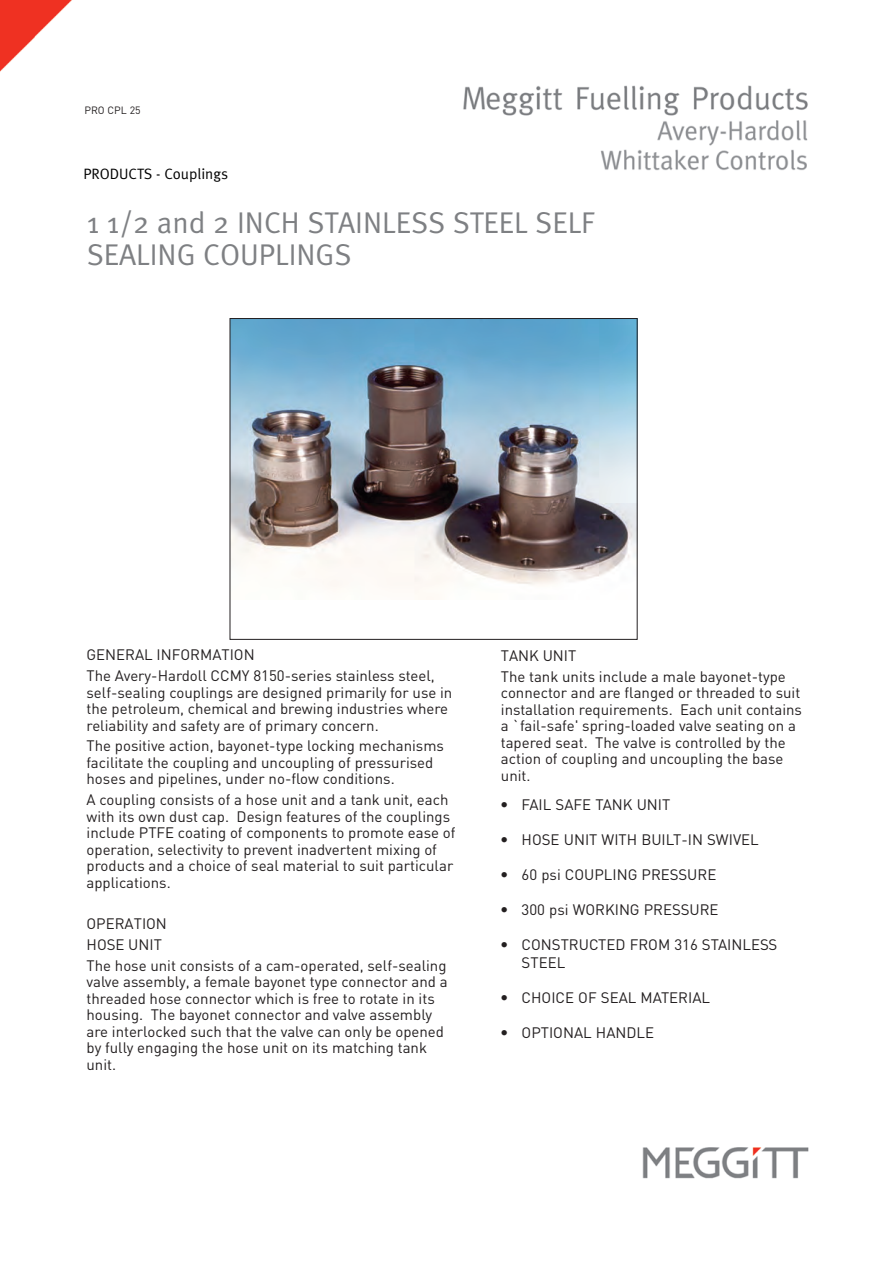
<style>
.page{position:relative;width:893px;height:1263px;background:#fff}
.page>*{position:absolute;margin:0;border:0;box-sizing:border-box;transform-origin:0 0}
.t1{font:30px/31.5px "Meta Normal";color:#7e8083}
.t2{font:15px/16.5px "DIN";color:#231f20}
.t3{font:15px "Meta Normal";color:#000}
.t4{font:10.5px "DIN";color:#231f20}
.s1{font-family:"Meta Normal"}
</style>
<div class="page">
<img style="left:232px;top:320px;width:404px;height:280px">
<div style="left:230px;top:318px;width:408px;height:322px;border:1px solid #231f20"></div>
<img style="left:463px;top:85px;width:345px;height:86px">
<img style="left:0;top:0;width:72px;height:72px">
<img style="left:642px;top:1147px;width:167px;height:32px">
<p class="t4" style="left:84px;top:103px;width:58px">PRO CPL 25</p>
<p class="t3" style="left:84px;top:165px;width:146px">PRODUCTS - Couplings</p>
<h1 class="t1" style="left:87px;top:207px;width:509px">1 1/2 and 2 INCH STAINLESS STEEL SELF<br>SEALING COUPLINGS</h1>
<p class="t2" style="left:87px;top:644px;width:350px;line-height:20.7px">GENERAL INFORMATION<br>The Avery-Hardoll CCMY 8150-series stainless steel,</p>
<p class="t2" style="left:87px;top:684px;width:367px">self-sealing couplings are designed primarily for use in the petroleum, chemical and brewing industries where reliability and safety are of primary concern.</p>
<p class="t2" style="left:87px;top:737px;width:359px">The positive action, bayonet-type locking mechanisms facilitate the coupling and uncoupling of pressurised hoses and pipelines, under no-flow conditions.</p>
<p class="t2" style="left:87px;top:791px;width:370px">A coupling consists of a hose unit and a tank unit, each with its own dust cap. Design features of the couplings include PTFE coating of components to promote ease of operation, selectivity to prevent inadvertent mixing of products and a choice of seal material to suit particular applications.</p>
<p class="t2" style="left:87px;top:913px;width:361px;line-height:20.7px">OPERATION<br>HOSE UNIT<br>The hose unit consists of a cam-operated, self-sealing</p>
<p class="t2" style="left:87px;top:973px;width:363px">valve assembly, a female bayonet type connector and a threaded hose connector which is free to rotate in its housing. The bayonet connector and valve assembly are interlocked such that the valve can only be opened by fully engaging the hose unit on its matching tank unit.</p>
<p class="t2" style="left:501px;top:645px;width:287px;line-height:20.7px">TANK UNIT<br>The tank units include a male bayonet-type</p>
<p class="t2" style="left:501px;top:684px;width:303px">connector and are flanged or threaded to suit installation requirements. Each unit contains a `fail-safe' spring-loaded valve seating on a tapered seat. The valve is controlled by the action of coupling and uncoupling the base unit.</p>
<p class="t2" style="left:500px;top:796px;width:171px"><span class="s1">•</span> FAIL SAFE TANK UNIT</p>
<p class="t2" style="left:500px;top:831px;width:260px"><span class="s1">•</span> HOSE UNIT WITH BUILT-IN SWIVEL</p>
<p class="t2" style="left:500px;top:866px;width:217px"><span class="s1">•</span> 60 psi COUPLING PRESSURE</p>
<p class="t2" style="left:500px;top:901px;width:220px"><span class="s1">•</span> 300 psi WORKING PRESSURE</p>
<p class="t2" style="left:522px;top:935px;width:257px;line-height:18px;text-indent:-21px"><span class="s1">•</span> CONSTRUCTED FROM 316 STAINLESS<br>STEEL</p>
<p class="t2" style="left:500px;top:989px;width:211px"><span class="s1">•</span> CHOICE OF SEAL MATERIAL</p>
<p class="t2" style="left:500px;top:1024px;width:155px"><span class="s1">•</span> OPTIONAL HANDLE</p>
</div>
